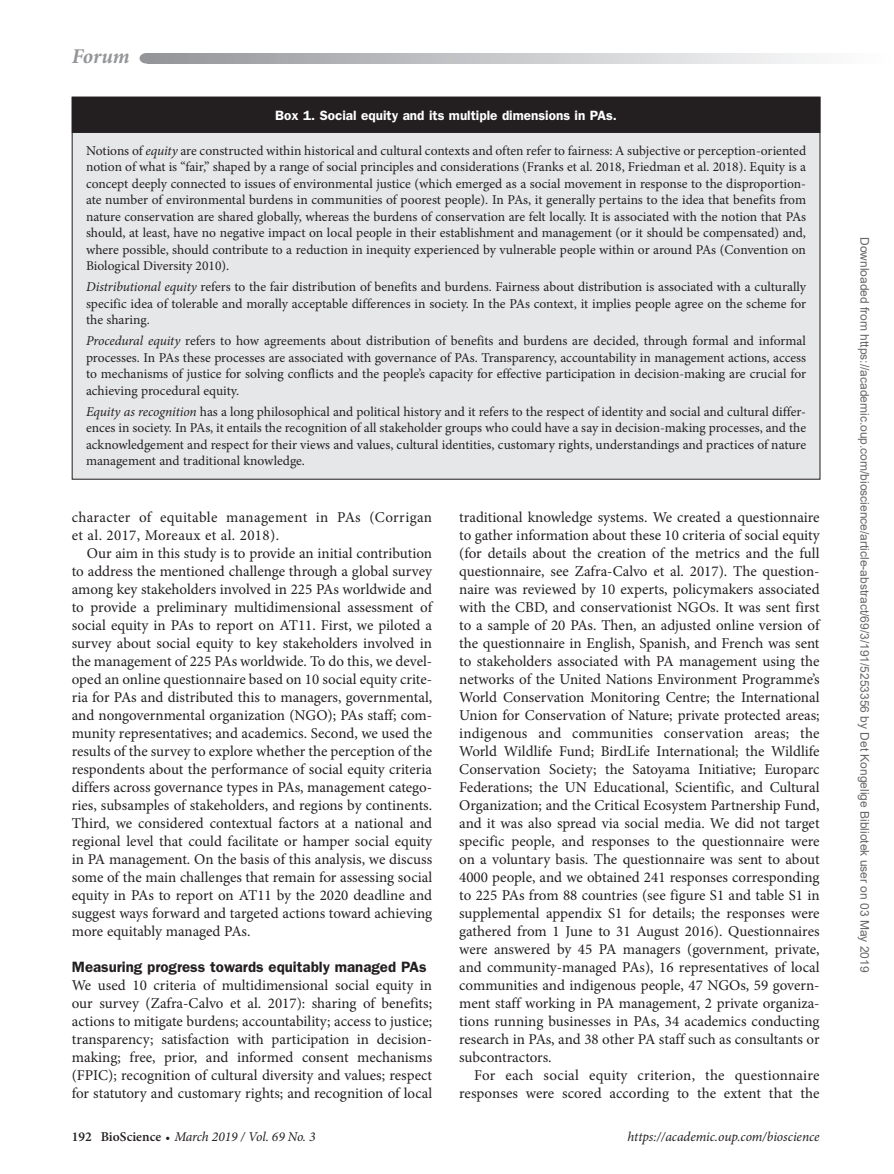
<style>
.page{position:relative;width:894px;height:1174px;background:#fff}
.page>*{position:absolute;margin:0;border:0;box-sizing:border-box;transform-origin:0 0}
.RH{font:italic 700 21px "Minion Pro";letter-spacing:-.005em;color:#939598}
.ParaFL{font:15px/18px "Minion Pro";letter-spacing:-.005em;color:#231f20;text-align:justify}
.Para{font:15px/18px "Minion Pro";letter-spacing:.005em;color:#231f20;text-align:justify}
.Para-2{font:15px/18px "Minion Pro";letter-spacing:.025em;color:#231f20}
.t1{font:600 15px "ITC Franklin Gothic Std";color:#231f20}
.BoxParaFL{font:13.5px/16.5px "Minion Pro";color:#231f20;text-align:justify}
.t2{font:italic 13.5px "Minion Pro";letter-spacing:-.005em;color:#231f20}
.BoxHead{font:600 13.5px "ITC Franklin Gothic Std";color:#fff}
.t3{font:12px "Arial";color:#666}
.s1{font-style:italic}
.s2{font-weight:600;font-style:normal}
.s3{font-weight:600;font-style:normal;font-size:12px}
</style>
<div class="page">
<svg style="left:149px;top:53px;width:663px;height:11px;background:#c5c6c8"></svg>
<div style="left:139px;top:53px;width:14px;height:11px;background:#939598;border-radius:50%"></div>
<div style="left:72px;top:97px;width:747px;height:382px;background:#e6e7e9"></div>
<div style="left:72px;top:97px;width:747px;height:36px;background:#231f20"></div>
<p class="RH" style="left:72px;top:41px;width:59px">Forum</p>
<p class="BoxHead" style="left:275px;top:107px;width:343px">Box 1. Social equity and its multiple dimensions in PAs.</p>
<p class="BoxParaFL" style="left:86px;top:142px;width:721px">Notions of <span class="s1">equity</span> are constructed within historical and cultural contexts and often refer to fairness: A subjective or perception-oriented notion of what is “fair,” shaped by a range of social principles and considerations (Franks et al. 2018, Friedman et al. 2018). Equity is a concept deeply connected to issues of environmental justice (which emerged as a social movement in response to the disproportion&shy;ate number of environmental burdens in communities of poorest people). In PAs, it generally pertains to the idea that benefits from nature conservation are shared globally, whereas the burdens of conservation are felt locally. It is associated with the notion that PAs should, at least, have no negative impact on local people in their establishment and management (or it should be compensated) and, where possible, should contribute to a reduction in inequity experienced by vulnerable people within or around PAs (Convention on Biological Diversity 2010).</p>
<p class="BoxParaFL" style="left:86px;top:279px;width:721px"><span class="s1">Distributional equity</span> refers to the fair distribution of benefits and burdens. Fairness about distribution is associated with a culturally specific idea of tolerable and morally acceptable differences in society. In the PAs context, it implies people agree on the scheme for the sharing.</p>
<p class="BoxParaFL" style="left:86px;top:333px;width:721px"><span class="s1">Procedural equity</span> refers to how agreements about distribution of benefits and burdens are decided, through formal and informal processes. In PAs these processes are associated with governance of PAs. Transparency, accountability in management actions, access to mechanisms of justice for solving conflicts and the people’s capacity for effective participation in decision-making are crucial for achieving procedural equity.</p>
<p class="BoxParaFL" style="left:86px;top:403px;width:721px"><span class="s1">Equity as recognition</span> has a long philosophical and political history and it refers to the respect of identity and social and cultural differ&shy;ences in society. In PAs, it entails the recognition of all stakeholder groups who could have a say in decision-making processes, and the acknowledgement and respect for their views and values, cultural identities, customary rights, understandings and practices of nature management and traditional knowledge.</p>
<p class="Para-2" style="left:72px;top:508px;width:361px">character of equitable management in PAs (Corrigan et al. 2017, Moreaux et al. 2018).</p>
<p class="Para" style="left:72px;top:544px;width:362px;text-indent:15px">Our aim in this study is to provide an initial contribution to address the mentioned challenge through a global survey among key stakeholders involved in 225 PAs worldwide and to provide a preliminary multidimensional assessment of social equity in PAs to report on AT11. First, we piloted a survey about social equity to key stakeholders involved in the management of 225 PAs worldwide. To do this, we devel&shy;oped an online questionnaire based on 10 social equity crite&shy;ria for PAs and distributed this to managers, governmental, and nongovernmental organization (NGO); PAs staff; com&shy;munity representatives; and academics. Second, we used the results of the survey to explore whether the perception of the respondents about the performance of social equity criteria differs across governance types in PAs, management catego&shy;ries, subsamples of stakeholders, and regions by continents.<br>Third, we considered contextual factors at a national and regional level that could facilitate or hamper social equity in PA management. On the basis of this analysis, we discuss some of the main challenges that remain for assessing social equity in PAs to report on AT11 by the 2020 deadline and suggest ways forward and targeted actions toward achieving more equitably managed PAs.</p>
<h1 class="t1" style="left:72px;top:958px;width:356px">Measuring progress towards equitably managed PAs</h1>
<p class="ParaFL" style="left:72px;top:976px;width:362px">We used 10 criteria of multidimensional social equity in our survey (Zafra-Calvo et al. 2017): sharing of benefits; actions to mitigate burdens; accountability; access to justice; transparency; satisfaction with participation in decision&shy;making; free, prior, and informed consent mechanisms (FPIC); recognition of cultural diversity and values; respect for statutory and customary rights; and recognition of local</p>
<p class="ParaFL" style="left:459px;top:508px;width:362px">traditional knowledge systems. We created a questionnaire to gather information about these 10 criteria of social equity (for details about the creation of the metrics and the full questionnaire, see Zafra-Calvo et al. 2017). The question&shy;naire was reviewed by 10 experts, policymakers associated with the CBD, and conservationist NGOs. It was sent first to a sample of 20 PAs. Then, an adjusted online version of the questionnaire in English, Spanish, and French was sent to stakeholders associated with PA management using the networks of the United Nations Environment Programme’s World Conservation Monitoring Centre; the International Union for Conservation of Nature; private protected areas; indigenous and communities conservation areas; the World Wildlife Fund; BirdLife International; the Wildlife Conservation Society; the Satoyama Initiative; Europarc Federations; the UN Educational, Scientific, and Cultural Organization; and the Critical Ecosystem Partnership Fund, and it was also spread via social media. We did not target specific people, and responses to the questionnaire were on a voluntary basis. The questionnaire was sent to about 4000 people, and we obtained 241 responses corresponding to 225 PAs from 88 countries (see figure S1 and table S1 in supplemental appendix S1 for details; the responses were gathered from 1 June to 31 August 2016). Questionnaires were answered by 45 PA managers (government, private, and community-managed PAs), 16 representatives of local communities and indigenous people, 47 NGOs, 59 govern&shy;ment staff working in PA management, 2 private organiza&shy;tions running businesses in PAs, 34 academics conducting research in PAs, and 38 other PA staff such as consultants or subcontractors.</p>
<p class="Para" style="left:459px;top:1066px;width:362px;text-align:right">For each social equity criterion, the questionnaire responses were scored according to the extent that the</p>
<p class="t2" style="left:72px;top:1127px;width:245px"><span class="s2">192 BioScience</span> <span class="s3">•</span> March 2019 / Vol. 69 No. 3</p>
<p class="t2" style="left:627px;top:1127px;width:193px">https://academic.oup.com/bioscience</p>
<p class="t3" style="left:868px;top:237px;width:737px;rotate:90deg">Downloaded from https://academic.oup.com/bioscience/article-abstract/69/3/191/5253356 by Det Kongelige Bibliotek user on 03 May 2019</p>
</div>
